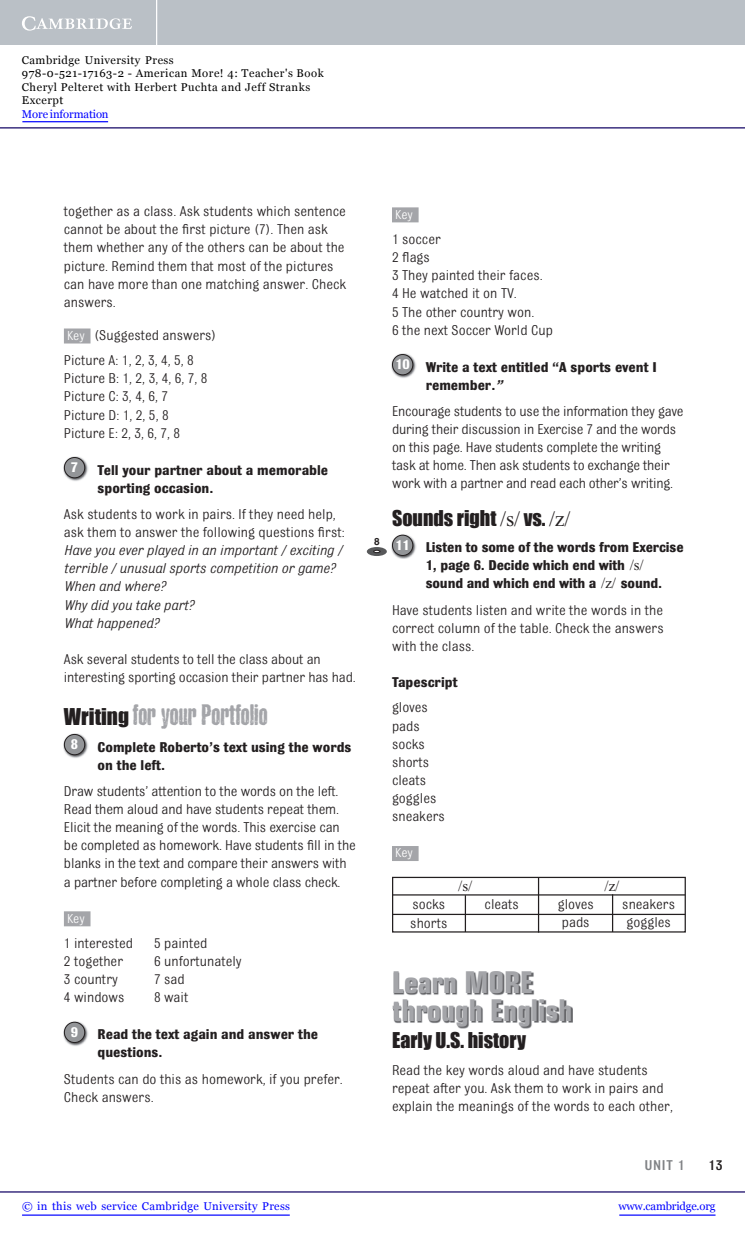
<style>
.page{position:relative;width:745px;height:1234px;background:#fff}
.page>*{position:absolute;margin:0;border:0;box-sizing:border-box;transform-origin:0 0}
.t1{font:700 condensed 30px/27.5px "Eurostile";color:#a4a5a9}
.t2{font:25px "Sabotage";color:#a4a5a9;scale:1.1 1}
.t3{font:20px "Impact";color:#231f20}
.t4{font:15px/18.1px "Bulldog";color:#231f20}
.t5{font:700 15px/18.1px "Bulldog";color:#231f20}
.t6{font:italic 15px/18.1px "Bulldog";color:#231f20}
.t7{font:15px "Times New Roman Phonetics OUP";color:#231f20}
.t8{font:500 15px "Bulldog";color:#808285}
.t9{font:700 15px "Bulldog";color:#fff}
.t10{font:500 15px "Bulldog";color:#231f20}
.t11{font:13.75px "Bulldog";letter-spacing:-.005em;color:#fff}
.t12{font:11.25px/13.5px "Georgia";letter-spacing:.045em;color:#000}
.t13{font:11.25px "Georgia";letter-spacing:.025em;color:#00f}
.t14{font:11.25px "Georgia";letter-spacing:-.015em;color:#00f}
.t15{font:11.25px "Georgia";letter-spacing:-.01em;color:#00f}
.t16{font:700 10px "Helvetica";color:#231f20}
.s1{font-size:13.75px;color:#fff}
.s2{font-family:"Impact";font-size:21.25px;color:#231f20}
.s3{font-style:italic}
.s4{font-family:"Times New Roman Phonetics OUP";font-size:21.25px}
.s5{font-family:"Times New Roman Phonetics OUP";font-weight:400}
</style>
<div class="page">
<div style="left:64px;top:328px;width:26px;height:15px;background:#a4a5a9"></div>
<div style="left:64px;top:911px;width:26px;height:15px;background:#a4a5a9"></div>
<img style="left:63px;top:456px;width:25px;height:25px">
<div style="left:64px;top:457px;width:21px;height:21px;background:#939598;border-radius:50%"></div>
<div style="left:64px;top:457px;width:21px;height:21px;border:1px solid #231f20;border-radius:50%"></div>
<img style="left:63px;top:733px;width:25px;height:25px">
<div style="left:64px;top:734px;width:21px;height:21px;background:#939598;border-radius:50%"></div>
<div style="left:64px;top:734px;width:21px;height:21px;border:1px solid #231f20;border-radius:50%"></div>
<img style="left:63px;top:1021px;width:25px;height:25px">
<div style="left:64px;top:1022px;width:21px;height:20px;background:#939598;border-radius:50%"></div>
<div style="left:64px;top:1022px;width:21px;height:21px;border:1px solid #231f20;border-radius:50%"></div>
<div style="left:392px;top:207px;width:26px;height:15px;background:#a4a5a9"></div>
<div style="left:392px;top:846px;width:26px;height:15px;background:#a4a5a9"></div>
<img style="left:391px;top:353px;width:25px;height:25px">
<div style="left:392px;top:354px;width:20px;height:21px;background:#939598;border-radius:50%"></div>
<div style="left:392px;top:354px;width:21px;height:21px;border:1px solid #231f20;border-radius:50%"></div>
<img style="left:391px;top:534px;width:25px;height:25px">
<div style="left:392px;top:535px;width:20px;height:20px;background:#939598;border-radius:50%"></div>
<div style="left:392px;top:535px;width:21px;height:21px;border:1px solid #231f20;border-radius:50%"></div>
<img style="left:393px;top:972px;width:179px;height:56px">
<div style="left:392px;top:877px;width:293px;height:55px;border:1px solid #231f20"></div>
<hr style="left:537px;top:877px;width:2px;height:55px;background:#231f20">
<hr style="left:392px;top:894px;width:293px;height:1px;background:#231f20">
<hr style="left:464px;top:895px;width:2px;height:37px;background:#231f20">
<hr style="left:611px;top:894px;width:2px;height:38px;background:#231f20">
<hr style="left:392px;top:914px;width:293px;height:1px;background:#231f20">
<div style="left:366px;top:547px;width:20px;height:9px;background:#57585a;border-radius:50%"></div>
<svg style="left:373px;top:550px;width:7px;height:3px"></svg>
<div style="left:0;top:0;width:744px;height:45px;background:#bac0c6"></div>
<svg style="left:22px;top:16px;width:110px;height:15px"></svg>
<hr style="left:156px;top:0;width:1px;height:45px;background:#fff">
<hr style="left:0;top:127px;width:744px;height:1px;background:#150666">
<hr style="left:22px;top:121px;width:86px;height:1px;background:#00f">
<hr style="left:619px;top:1214px;width:96px;height:1px;background:#00f">
<hr style="left:0;top:1191px;width:744px;height:1px;background:#150666">
<hr style="left:22px;top:1214px;width:267px;height:1px;background:#00f">
<p class="t12" style="left:22px;top:53px;width:303px">Cambridge University Press<br>978-0-521-17163-2 - American More! 4: Teacher's Book Cheryl Pelteret with Herbert Puchta and Jeff Stranks Excerpt</p>
<p class="t15" style="left:22px;top:107px;width:88px">More information</p>
<p class="t4" style="left:64px;top:202px;width:283px">together as a class. Ask students which sentence cannot be about the first picture (7). Then ask them whether any of the others can be about the picture. Remind them that most of the pictures can have more than one matching answer. Check answers.</p>
<p class="t4" style="left:64px;top:322px;width:154px;line-height:25.2px"><span class="s1">Key</span> (Suggested answers)<br>Picture A: 1, 2, 3, 4, 5, 8</p>
<p class="t4" style="left:64px;top:369px;width:145px">Picture B: 1, 2, 3, 4, 6, 7, 8<br>Picture C: 3, 4, 6, 7<br>Picture D: 1, 2, 5, 8<br>Picture E: 2, 3, 6, 7, 8</p>
<p class="t9" style="left:71px;top:459px;width:9px">7</p>
<p class="t5" style="left:98px;top:460px;width:232px">Tell your partner about a memorable sporting occasion.</p>
<p class="t4" style="left:64px;top:505px;width:282px">Ask students to work in pairs. If they need help, ask them to answer the following questions first:</p>
<p class="t6" style="left:64px;top:541px;width:280px">Have you ever played in an important / exciting / terrible / unusual sports competition or game?<br>When and where?<br>Why did you take part?<br>What happened?</p>
<p class="t4" style="left:64px;top:650px;width:293px">Ask several students to tell the class about an interesting sporting occasion their partner has had.</p>
<h2 class="t2" style="left:64px;top:697px;width:187px"><span class="s2">Writing</span> for your Portfolio</h2>
<p class="t9" style="left:71px;top:736px;width:9px">8</p>
<p class="t5" style="left:98px;top:737px;width:255px">Complete Roberto’s text using the words on the left.</p>
<p class="t4" style="left:64px;top:782px;width:293px">Draw students’ attention to the words on the left.<br>Read them aloud and have students repeat them.<br>Elicit the meaning of the words. This exercise can be completed as homework. Have students fill in the blanks in the text and compare their answers with a partner before completing a whole class check.</p>
<p class="t11" style="left:67px;top:911px;width:19px">Key</p>
<p class="t4" style="left:64px;top:934px;width:71px">1 interested</p>
<p class="t4" style="left:154px;top:934px;width:55px">5 painted</p>
<p class="t4" style="left:64px;top:952px;width:61px">2 together</p>
<p class="t4" style="left:154px;top:952px;width:89px">6 unfortunately</p>
<p class="t4" style="left:64px;top:970px;width:55px">3 country</p>
<p class="t4" style="left:154px;top:970px;width:32px">7 sad</p>
<p class="t4" style="left:64px;top:988px;width:62px">4 windows</p>
<p class="t4" style="left:154px;top:988px;width:36px">8 wait</p>
<p class="t9" style="left:71px;top:1024px;width:9px">9</p>
<p class="t5" style="left:98px;top:1025px;width:222px">Read the text again and answer the questions.</p>
<p class="t4" style="left:64px;top:1069px;width:280px">Students can do this as homework, if you prefer.<br>Check answers.</p>
<p class="t16" style="left:374px;top:535px;width:7px">8</p>
<p class="t11" style="left:395px;top:207px;width:19px">Key</p>
<p class="t4" style="left:392px;top:230px;width:162px">1 soccer<br>2 flags<br>3 They painted their faces.<br>4 He watched it on TV.<br>5 The other country won.<br>6 the next Soccer World Cup</p>
<p class="t5" style="left:425px;top:357px;width:232px;text-indent:-30px"><sup>10</sup> Write a text entitled “A sports event I remember.<span class="s3">”</span></p>
<p class="t4" style="left:392px;top:402px;width:293px">Encourage students to use the information they gave during their discussion in Exercise 7 and the words on this page. Have students complete the writing task at home. Then ask students to exchange their work with a partner and read each other’s writing.</p>
<h3 class="t3" style="left:392px;top:503px;width:180px">Sounds right <span class="s4">/s/</span> vs. <span class="s4">/z/</span></h3>
<p class="t5" style="left:425px;top:538px;width:259px;text-indent:-30px"><sup>11</sup> Listen to some of the words from Exercise<br>1, page 6. Decide which end with <span class="s5">/s/ </span>sound and which end with a <span class="s5">/z/</span> sound.</p>
<p class="t4" style="left:392px;top:601px;width:273px;text-align:justify">Have students listen and write the words in the correct column of the table. Check the answers with the class.</p>
<p class="t5" style="left:392px;top:673px;width:67px">Tapescript</p>
<p class="t4" style="left:392px;top:698px;width:54px">gloves pads socks shorts cleats goggles sneakers</p>
<p class="t11" style="left:395px;top:846px;width:19px">Key</p>
<p class="t7" style="left:458px;top:878px;width:16px">/s/</p>
<p class="t7" style="left:604px;top:878px;width:16px">/z/</p>
<p class="t4" style="left:557px;top:895px;width:37px">gloves pads</p>
<p class="t4" style="left:622px;top:895px;width:54px">sneakers goggles</p>
<p class="t4" style="left:410px;top:895px;width:39px">socks shorts</p>
<p class="t4" style="left:484px;top:895px;width:36px">cleats</p>
<h1 class="t1" style="left:392px;top:969px;width:182px">Learn MORE through English</h1>
<h3 class="t3" style="left:392px;top:1025px;width:135px">Early U.S. history</h3>
<p class="t4" style="left:392px;top:1060px;width:282px">Read the key words aloud and have students repeat after you. Ask them to work in pairs and explain the meanings of the words to each other,</p>
<p class="t8" style="left:644px;top:1158px;width:42px">UNIT 1</p>
<p class="t10" style="left:708px;top:1158px;width:16px">13</p>
<p class="t13" style="left:22px;top:1200px;width:269px">© in this web service Cambridge University Press</p>
<p class="t14" style="left:618px;top:1200px;width:99px">www.cambridge.org</p>
</div>
